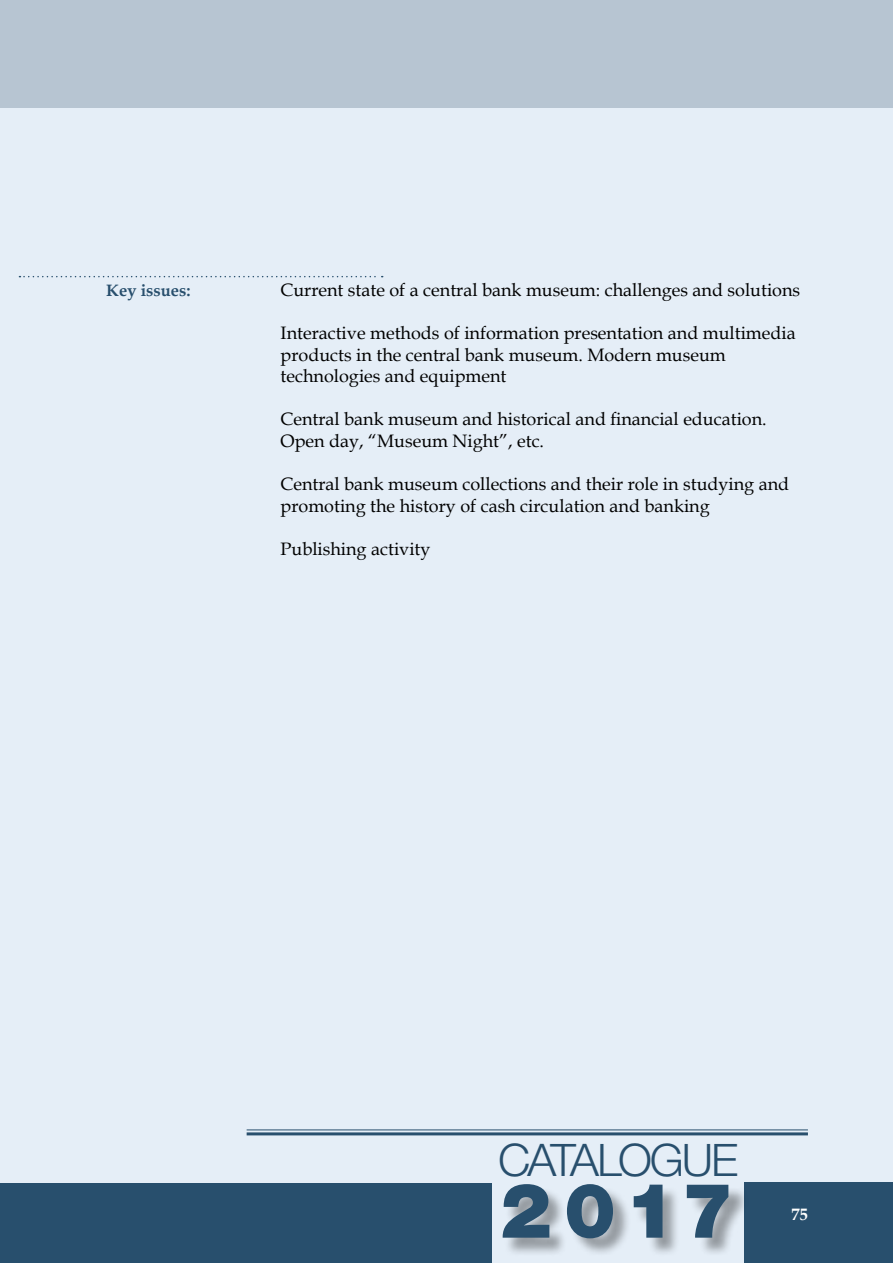
<style>
.page{position:relative;width:893px;height:1263px;background:#e5eef7}
.page>*{position:absolute;margin:0;border:0;box-sizing:border-box;transform-origin:0 0}
.t1{font:900 76.5px "Helvetica Neue Cyr";color:#284f6d}
.t2{font:300 45px "Helvetica Neue Cyr";letter-spacing:-.055em;color:#284f6d}
.t3{font:18px/21.6px "Book Antiqua";color:#000}
.t4{font:700 16.5px "Book Antiqua";color:#284f6d}
.t5{font:700 16.5px "Book Antiqua";color:#fff}
</style>
<div class="page">
<div style="left:0;top:0;width:893px;height:108px;background:#b7c5d2"></div>
<hr style="left:0;top:0;width:1px;height:108px;background:#8a9dad">
<hr style="left:247px;top:1129px;width:561px;height:1px;background:#284f6d">
<hr style="left:247px;top:1132px;width:561px;height:3px;background:#284f6d">
<div style="left:0;top:1183px;width:491px;height:80px;background:#284f6d"></div>
<div style="left:744px;top:1182px;width:149px;height:81px;background:#284f6d"></div>
<svg style="left:19px;top:276px;width:364px;height:1px"></svg>
<div style="left:504px;top:1187px;width:244px;height:69px;background:#000;opacity:.35"></div>
<p class="t4" style="left:106px;top:279px;width:86px">Key issues:</p>
<p class="t3" style="left:281px;top:278px;width:521px">Current state of a central bank museum: challenges and solutions</p>
<p class="t3" style="left:281px;top:322px;width:516px">Interactive methods of information presentation and multimedia products in the central bank museum. Modern museum technologies and equipment</p>
<p class="t3" style="left:281px;top:408px;width:488px">Central bank museum and historical and financial education.<br>Open day, “Museum Night”, etc.</p>
<p class="t3" style="left:281px;top:473px;width:510px">Central bank museum collections and their role in studying and promoting the history of cash circulation and banking</p>
<p class="t3" style="left:281px;top:538px;width:151px">Publishing activity</p>
<h2 class="t2" style="left:498px;top:1135px;width:242px">CATALOGUE</h2>
<h1 class="t1" style="left:500px;top:1168px;width:235px">2017</h1>
<p class="t5" style="left:791px;top:1203px;width:18px">75</p>
</div>
